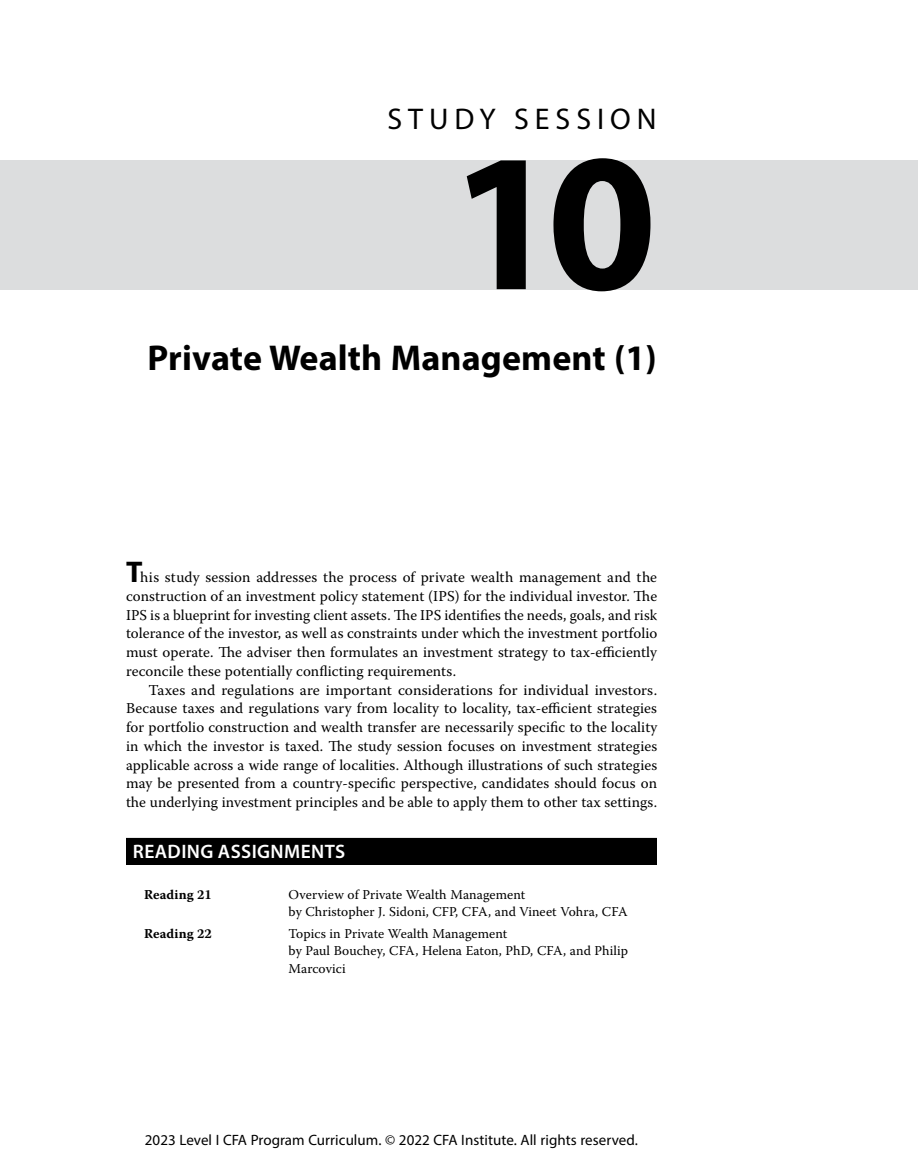
<style>
.page{position:relative;width:918px;height:1175px;background:#fff}
.page>*{position:absolute;margin:0;border:0;box-sizing:border-box;transform-origin:0 0}
.t1{font:700 198px "Myriad Pro";color:#000}
.t2{font:700 36px "Myriad Pro";letter-spacing:.005em;color:#000}
.t3{font:30px "Myriad Pro";letter-spacing:.2em;color:#000}
.t4{font:600 19.5px "Myriad Pro";letter-spacing:.02em;color:#fff}
.t5{font:15px/18.8px "Warnock Pro";letter-spacing:.005em;color:#000;text-align:justify}
.t6{font:15px "Myriad Pro";letter-spacing:.005em;color:#000}
.t7{font:13.5px/17.2px "Warnock Pro";letter-spacing:.005em;color:#000}
.t8{font:700 13.5px "Warnock Pro";letter-spacing:.01em;color:#000}
.s1{font-family:"Myriad Pro";font-weight:700;font-size:30px}
</style>
<div class="page">
<div style="left:0;top:160px;width:918px;height:129px;background:#dcddde"></div>
<div style="left:126px;top:838px;width:531px;height:27px;background:#000"></div>
<h3 class="t3" style="left:387px;top:100px;width:271px">STUDY SESSION</h3>
<h1 class="t1" style="left:450px;top:93px;width:209px">10</h1>
<h2 class="t2" style="left:147px;top:334px;width:511px">Private Wealth Management (1)</h2>
<p class="t5" style="left:126px;top:567px;width:533px"><span class="s1">T</span>his study session addresses the process of private wealth management and the construction of an investment policy statement (IPS) for the individual investor. The IPS is a blueprint for investing client assets. The IPS identifies the needs, goals, and risk tolerance of the investor, as well as constraints under which the investment portfolio must operate. The adviser then formulates an investment strategy to tax-efficiently reconcile these potentially conflicting requirements.</p>
<p class="t5" style="left:126px;top:680px;width:533px;text-indent:22px">Taxes and regulations are important considerations for individual investors.<br>Because taxes and regulations vary from locality to locality, tax-efficient strategies for portfolio construction and wealth transfer are necessarily specific to the locality in which the investor is taxed. The study session focuses on investment strategies applicable across a wide range of localities. Although illustrations of such strategies may be presented from a country-specific perspective, candidates should focus on the underlying investment principles and be able to apply them to other tax settings.</p>
<h3 class="t4" style="left:133px;top:839px;width:214px">READING ASSIGNMENTS</h3>
<p class="t8" style="left:144px;top:886px;width:69px">Reading 21</p>
<p class="t7" style="left:289px;top:885px;width:341px">Overview of Private Wealth Management<br>by Christopher J. Sidoni, CFP, CFA, and Vineet Vohra, CFA</p>
<p class="t8" style="left:144px;top:925px;width:69px">Reading 22</p>
<p class="t7" style="left:289px;top:924px;width:341px">Topics in Private Wealth Management<br>by Paul Bouchey, CFA, Helena Eaton, PhD, CFA, and Philip<br>Marcovici</p>
<p class="t6" style="left:145px;top:1130px;width:495px">2023 Level I CFA Program Curriculum. © 2022 CFA Institute. All rights reserved.</p>
</div>
